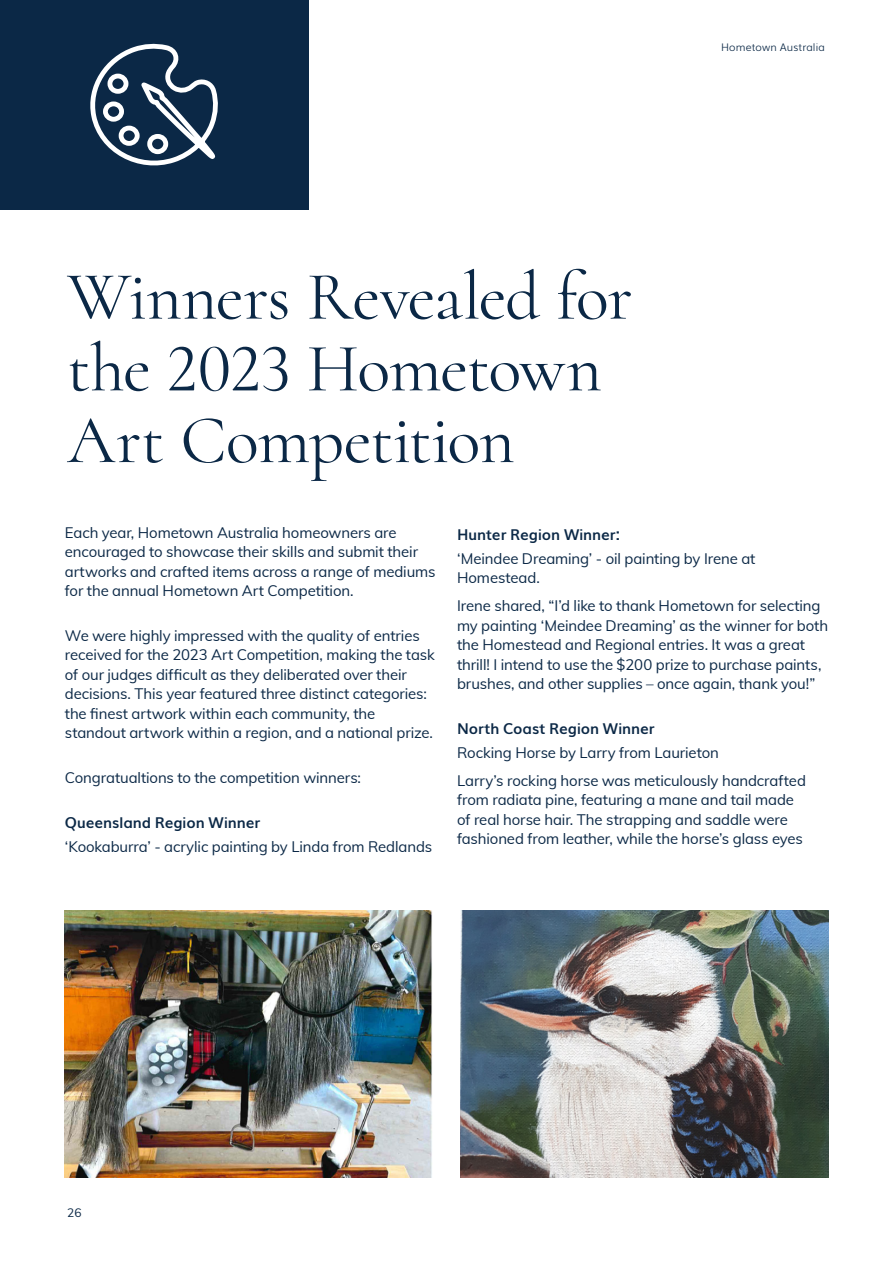
<style>
.page{position:relative;width:893px;height:1263px;background:#fff}
.page>*{position:absolute;margin:0;border:0;box-sizing:border-box;transform-origin:0 0}
.Heading{font:68.7px/71.7px "Cormorant";letter-spacing:-.015em;color:#0b2846}
.Muli_Reg_9_12{font:15px/19.5px "Muli";letter-spacing:-.01em;color:#0b2846}
.Muli_Reg_9_12-2{font:700 15px "Muli";color:#0b2846}
.t1{font:12px "Muli";color:#0b2846}
.t2{font:300 10.5px "Muli";letter-spacing:.01em;color:#0b2846}
.s1{font-family:"Cormorant Infant"}
</style>
<div class="page">
<img style="left:65px;top:910px;width:367px;height:268px">
<img style="left:460px;top:910px;width:368px;height:268px">
<div style="left:0;top:0;width:308px;height:209px;background:#0b2846"></div>
<svg style="left:90px;top:43px;width:128px;height:123px"></svg>
<p class="Heading" style="left:67px;top:261px;width:567px">Winners Revealed for the <span class="s1">2023</span> Hometown<br>Art Competition</p>
<p class="t2" style="left:721px;top:39px;width:105px">Hometown Australia</p>
<p class="Muli_Reg_9_12" style="left:65px;top:522px;width:372px">Each year, Hometown Australia homeowners are encouraged to showcase their skills and submit their artworks and crafted items across a range of mediums for the annual Hometown Art Competition.</p>
<p class="Muli_Reg_9_12" style="left:65px;top:625px;width:371px">We were highly impressed with the quality of entries received for the 2023 Art Competition, making the task of our judges difficult as they deliberated over their decisions. This year featured three distinct categories: the finest artwork within each community, the standout artwork within a region, and a national prize.</p>
<p class="Muli_Reg_9_12" style="left:65px;top:767px;width:298px">Congratualtions to the competition winners:</p>
<p class="Muli_Reg_9_12-2" style="left:65px;top:810px;width:197px">Queensland Region Winner</p>
<p class="Muli_Reg_9_12" style="left:65px;top:836px;width:369px">‘Kookaburra’ - acrylic painting by Linda from Redlands</p>
<p class="Muli_Reg_9_12-2" style="left:457px;top:523px;width:164px">Hunter Region Winner:</p>
<p class="Muli_Reg_9_12" style="left:457px;top:548px;width:300px">‘Meindee Dreaming’ - oil painting by Irene at<br>Homestead.</p>
<p class="Muli_Reg_9_12" style="left:457px;top:595px;width:372px">Irene shared, “I’d like to thank Hometown for selecting my painting ‘Meindee Dreaming’ as the winner for both the Homestead and Regional entries. It was a great thrill! I intend to use the $200 prize to purchase paints, brushes, and other supplies – once again, thank you!”</p>
<p class="Muli_Reg_9_12-2" style="left:457px;top:717px;width:199px">North Coast Region Winner</p>
<p class="Muli_Reg_9_12" style="left:457px;top:742px;width:263px">Rocking Horse by Larry from Laurieton</p>
<p class="Muli_Reg_9_12" style="left:457px;top:770px;width:350px">Larry’s rocking horse was meticulously handcrafted from radiata pine, featuring a mane and tail made of real horse hair. The strapping and saddle were fashioned from leather, while the horse’s glass eyes</p>
<p class="t1" style="left:67px;top:1204px;width:16px">26</p>
</div>
